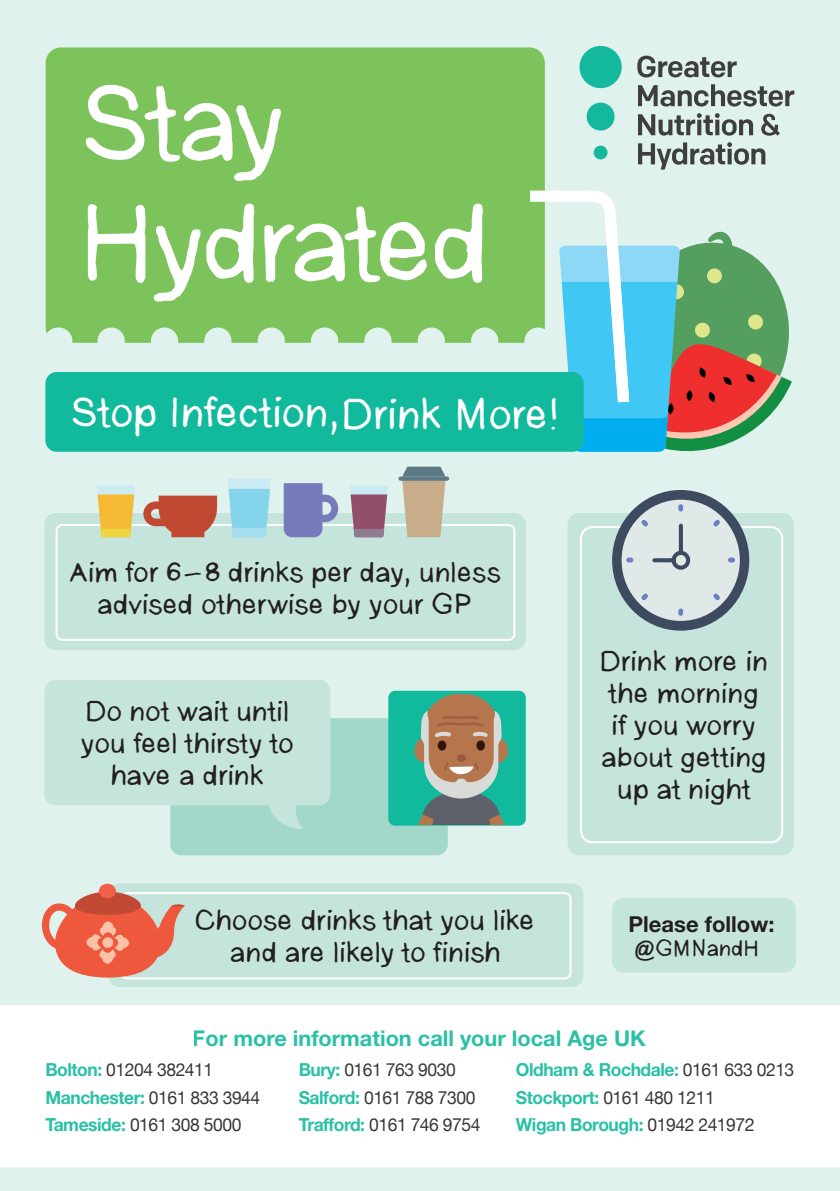
<style>
.page{position:relative;width:840px;height:1191px;background:#fff}
.page>*{position:absolute;margin:0;border:0;box-sizing:border-box;transform-origin:0 0}
.t1{font:108px/120.6px "Anke Sans";letter-spacing:-.035em;color:#fff}
.t2{font:42px "Anke Sans";letter-spacing:.005em;color:#fff}
.t3{font:28px/32px "Anke Sans";letter-spacing:.005em;color:#231f20;text-align:center}
.t4{font:700 22px "Helvetica Neue LT Std";color:#231f20}
.t5{font:22px "Anke Sans";color:#231f20}
.t6{font:700 21.6px "Helvetica Neue LT Std";color:#11b99d}
.t7{font:18px "Helvetica Neue";letter-spacing:-.025em;color:#231f20}
.t8{font:700 18px "Helvetica Neue LT Std";letter-spacing:-.025em;color:#11b99e}
.s1{font-family:"Helvetica Neue LT Std";font-weight:700;color:#11b99d}
.s2{font-family:"Helvetica Neue LT Std";font-weight:700;color:#11b99e}
.s3{font-family:"Helvetica Neue";font-weight:400;color:#231f20}
</style>
<div class="page">
<div style="left:0;top:0;width:839px;height:1191px;background:#e0f2ed"></div>
<div style="left:567px;top:513px;width:226px;height:342px;background:#c5e5dc;border-radius:11px"></div>
<div style="left:46px;top:47px;width:498px;height:296px;background:#7bc35a;border-radius:15px"></div>
<div style="left:0;top:1005px;width:839px;height:162px;background:#fff"></div>
<svg style="left:58px;top:327px;width:1px;height:16px"></svg>
<div style="left:170px;top:718px;width:277px;height:137px;background:#a2d8ca;border-radius:11px"></div>
<svg style="left:266px;top:805px;width:38px;height:24px"></svg>
<div style="left:44px;top:680px;width:286px;height:125px;background:#c5e5dc;border-radius:11px"></div>
<div style="left:388px;top:691px;width:137px;height:134px;background:#11b99d;border-radius:7px"></div>
<svg style="left:637px;top:56px;width:99px;height:21px"></svg>
<svg style="left:638px;top:84px;width:155px;height:23px"></svg>
<svg style="left:638px;top:113px;width:114px;height:23px"></svg>
<svg style="left:761px;top:114px;width:18px;height:22px"></svg>
<svg style="left:638px;top:142px;width:127px;height:28px"></svg>
<div style="left:579px;top:46px;width:42px;height:42px;background:#14b99d;border-radius:50%"></div>
<div style="left:586px;top:103px;width:28px;height:27px;background:#14b99d;border-radius:50%"></div>
<div style="left:593px;top:146px;width:14px;height:13px;background:#14b99d;border-radius:50%"></div>
<div style="left:44px;top:513px;width:481px;height:137px;background:#c5e5dc;border-radius:11px"></div>
<svg style="left:414px;top:694px;width:94px;height:130px"></svg>
<div style="left:456px;top:754px;width:10px;height:7px;background:#99593c;border-radius:50%"></div>
<div style="left:45px;top:372px;width:538px;height:80px;background:#11b99d;border-radius:11px"></div>
<div style="left:56px;top:524px;width:459px;height:117px;border:2px solid #fff;border-radius:6px"></div>
<div style="left:579px;top:526px;width:203px;height:317px;border:2px solid #fff;border-radius:11px"></div>
<svg style="left:97px;top:191px;width:697px;height:439px"></svg>
<div style="left:108px;top:883px;width:475px;height:104px;background:#c5e5dc;border-radius:11px"></div>
<div style="left:120px;top:892px;width:451px;height:87px;border:2px solid #fff;border-radius:6px"></div>
<div style="left:99px;top:883px;width:17px;height:15px;background:#f16149;border-radius:50%"></div>
<svg style="left:41px;top:891px;width:144px;height:86px"></svg>
<div style="left:611px;top:898px;width:184px;height:74px;background:#c5e5dc;border-radius:11px"></div>
<h1 class="t1" style="left:78px;top:61px;width:412px">Stay<br>Hydrated</h1>
<h2 class="t2" style="left:70px;top:385px;width:490px">Stop Infection,Drink More!</h2>
<p class="t3" style="left:69px;top:555px;width:433px">Aim for 6-8 drinks per day, unless advised otherwise by your GP</p>
<p class="t3" style="left:81px;top:694px;width:214px">Do not wait until you feel thirsty to have a drink</p>
<p class="t3" style="left:599px;top:645px;width:170px">Drink more in the morning if you worry about getting up at night</p>
<p class="t3" style="left:195px;top:903px;width:341px">Choose drinks that you like and are likely to finish</p>
<p class="t4" style="left:628px;top:910px;width:147px">Please follow:</p>
<p class="t5" style="left:632px;top:934px;width:128px">@GMNandH</p>
<p class="t6" style="left:193px;top:1024px;width:454px">For more information call your local Age UK</p>
<p class="t7" style="left:45px;top:1056px;width:169px"><span class="s1">Bolton:</span> 01204 382411</p>
<p class="t7" style="left:298px;top:1056px;width:158px"><span class="s1">Bury:</span> 0161 763 9030</p>
<p class="t7" style="left:515px;top:1056px;width:280px"><span class="s1">Oldham &amp;</span> <span class="s2">Rochdale</span><span class="s1">:</span> 0161 633 0213</p>
<p class="t8" style="left:45px;top:1086px;width:216px">Manchester: <span class="s3">0161 833 3944</span></p>
<p class="t7" style="left:298px;top:1084px;width:178px"><span class="s2">Salford:</span> 0161 788 7300</p>
<p class="t7" style="left:515px;top:1084px;width:200px"><span class="s2">Stockport:</span> 0161 480 1211</p>
<p class="t7" style="left:45px;top:1111px;width:197px"><span class="s2">Tameside:</span> 0161 308 5000</p>
<p class="t7" style="left:298px;top:1111px;width:183px"><span class="s2">Trafford:</span> 0161 746 9754</p>
<p class="t8" style="left:515px;top:1113px;width:240px">Wigan Borough: <span class="s3">01942 241972</span></p>
</div>
